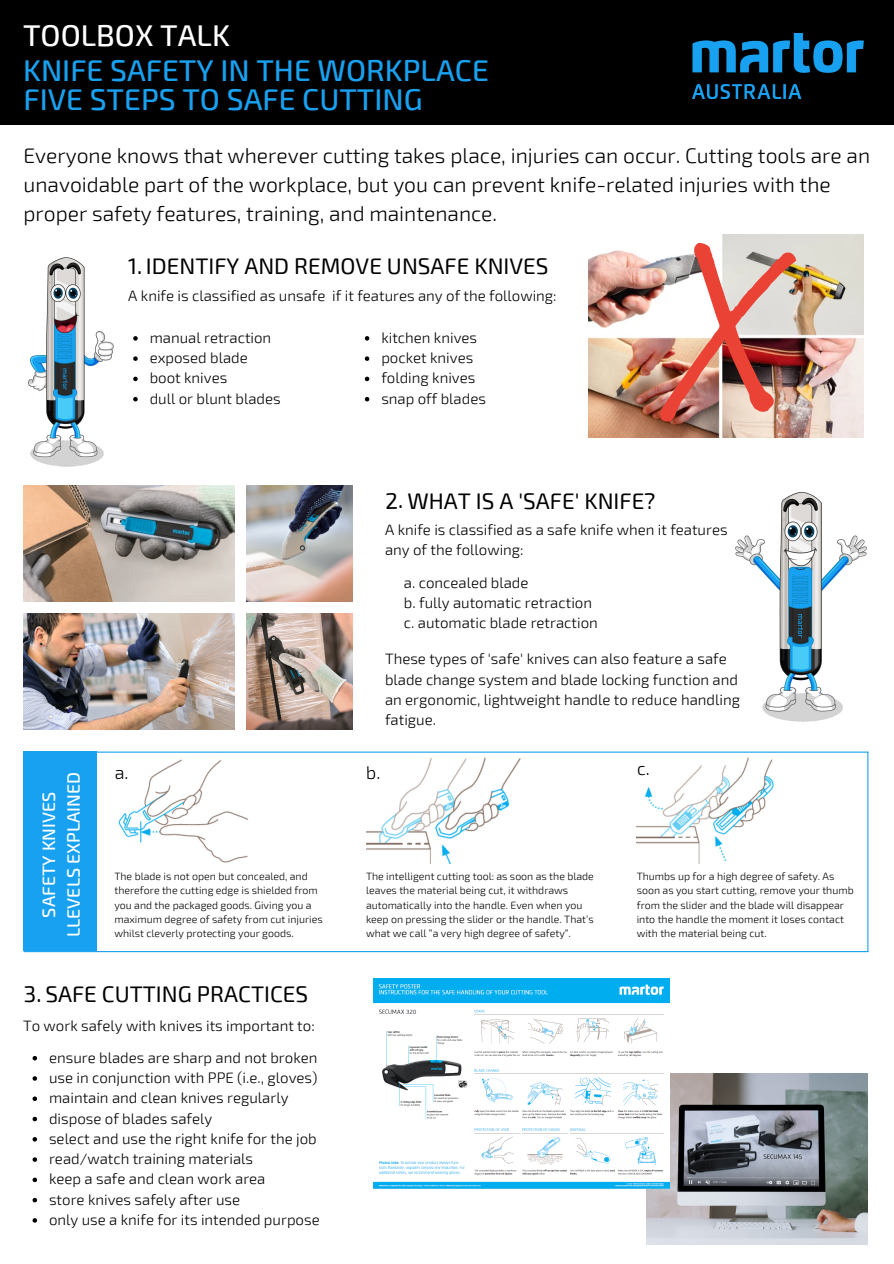
<style>
.page{position:relative;width:894px;height:1264px;background:#fff}
.page>*{position:absolute;margin:0;border:0;box-sizing:border-box;transform-origin:0 0}
.t1{font:500 30px "Exo 2";color:#18a1f0}
.t2{font:500 30px "Exo 2";color:#fff}
.t3{font:22.5px "Exo 2";color:#000}
.t4{font:300 21px/29.2px "Exo 2";color:#000}
.t5{font:500 18px/24.8px "Exo 2";color:#fff;text-align:center}
.t6{font:300 18px "Exo 2";color:#000}
.t7{font:300 15px/20.2px "Exo 2";color:#000}
.t8{font:300 10.65px/14.1px "Exo 2";color:#000}
</style>
<div class="page">
<img style="left:23px;top:486px;width:212px;height:116px">
<img style="left:246px;top:486px;width:106px;height:116px">
<img style="left:23px;top:613px;width:212px;height:116px">
<img style="left:246px;top:613px;width:106px;height:116px">
<div style="left:0;top:0;width:893px;height:125px;background:#000"></div>
<img style="left:692px;top:34px;width:171px;height:64px">
<img style="left:588px;top:235px;width:275px;height:202px">
<img style="left:659px;top:242px;width:137px;height:180px">
<img style="left:735px;top:492px;width:132px;height:230px">
<hr style="left:24px;top:751px;width:843px;height:1px;background:#18a1f0">
<hr style="left:24px;top:951px;width:843px;height:1px;background:#18a1f0">
<div style="left:24px;top:751px;width:73px;height:200px;background:#18a1f0"></div>
<img style="left:118px;top:759px;width:131px;height:104px">
<img style="left:366px;top:757px;width:154px;height:106px">
<img style="left:636px;top:757px;width:136px;height:106px">
<img style="left:28px;top:257px;width:86px;height:210px">
<img style="left:646px;top:1073px;width:221px;height:170px">
<img style="left:373px;top:978px;width:296px;height:210px">
<svg style="left:33px;top:1056px;width:4px;height:4px"></svg>
<svg style="left:33px;top:1076px;width:4px;height:4px"></svg>
<svg style="left:33px;top:1096px;width:4px;height:4px"></svg>
<svg style="left:33px;top:1116px;width:4px;height:5px"></svg>
<svg style="left:33px;top:1137px;width:4px;height:4px"></svg>
<svg style="left:33px;top:1157px;width:4px;height:4px"></svg>
<svg style="left:33px;top:1177px;width:4px;height:5px"></svg>
<svg style="left:33px;top:1197px;width:4px;height:5px"></svg>
<svg style="left:33px;top:1218px;width:4px;height:4px"></svg>
<svg style="left:133px;top:336px;width:5px;height:4px"></svg>
<svg style="left:133px;top:356px;width:5px;height:5px"></svg>
<svg style="left:133px;top:376px;width:5px;height:5px"></svg>
<svg style="left:133px;top:397px;width:5px;height:4px"></svg>
<svg style="left:365px;top:336px;width:4px;height:4px"></svg>
<svg style="left:365px;top:356px;width:4px;height:5px"></svg>
<svg style="left:365px;top:376px;width:4px;height:5px"></svg>
<svg style="left:365px;top:397px;width:4px;height:4px"></svg>
<hr style="left:867px;top:752px;width:1px;height:199px;background:#18a1f0">
<svg style="left:367px;top:766px;width:12px;height:13px"></svg>
<svg style="left:637px;top:765px;width:11px;height:10px"></svg>
<p class="t2" style="left:23px;top:16px;width:208px">TOOLBOX TALK</p>
<p class="t1" style="left:23px;top:51px;width:467px">KNIFE SAFETY IN THE WORKPLACE</p>
<p class="t1" style="left:24px;top:80px;width:400px">FIVE STEPS TO SAFE CUTTING</p>
<p class="t4" style="left:24px;top:140px;width:847px">Everyone knows that wherever cutting takes place, injuries can occur. Cutting tools are an unavoidable part of the workplace, but you can prevent knife-related injuries with the proper safety features, training, and maintenance.</p>
<p class="t3" style="left:128px;top:251px;width:421px">1. IDENTIFY AND REMOVE UNSAFE KNIVES</p>
<p class="t7" style="left:128px;top:285px;width:429px">A knife is classified as unsafe if it features any of the following:</p>
<p class="t7" style="left:150px;top:327px;width:123px">manual retraction</p>
<p class="t7" style="left:150px;top:347px;width:99px">exposed blade</p>
<p class="t7" style="left:150px;top:367px;width:79px">boot knives</p>
<p class="t7" style="left:150px;top:387px;width:132px">dull or blunt blades</p>
<p class="t5" style="left:35px;top:937px;width:167px;rotate:-90deg">SAFETY KNIVES<br>LLEVELS EXPLAINED</p>
<p class="t6" style="left:115px;top:761px;width:15px">a.</p>
<p class="t8" style="left:114px;top:869px;width:210px">The blade is not open but concealed, and therefore the cutting edge is shielded from you and the packaged goods. Giving you a maximum degree of safety from cut injuries whilst cleverly protecting your goods.</p>
<p class="t3" style="left:45px;top:979px;width:264px">SAFE CUTTING PRACTICES</p>
<p class="t7" style="left:23px;top:1015px;width:293px">To work safely with knives its important to:</p>
<p class="t7" style="left:49px;top:1046px;width:270px">ensure blades are sharp and not broken</p>
<p class="t7" style="left:49px;top:1066px;width:270px">use in conjunction with PPE (i.e., gloves)</p>
<p class="t7" style="left:49px;top:1087px;width:241px">maintain and clean knives regularly</p>
<p class="t7" style="left:49px;top:1107px;width:165px">dispose of blades safely</p>
<p class="t7" style="left:49px;top:1127px;width:269px">select and use the right knife for the job</p>
<p class="t7" style="left:49px;top:1147px;width:205px">read/watch training materials</p>
<p class="t7" style="left:49px;top:1168px;width:218px">keep a safe and clean work area</p>
<p class="t7" style="left:49px;top:1188px;width:192px">store knives safely after use</p>
<p class="t7" style="left:49px;top:1208px;width:272px">only use a knife for its intended purpose</p>
<p class="t7" style="left:381px;top:327px;width:97px">kitchen knives</p>
<p class="t7" style="left:381px;top:347px;width:93px">pocket knives</p>
<p class="t7" style="left:381px;top:367px;width:95px">folding knives</p>
<p class="t7" style="left:381px;top:387px;width:106px">snap off blades</p>
<p class="t3" style="left:407px;top:486px;width:250px">WHAT IS A 'SAFE' KNIFE?</p>
<p class="t7" style="left:385px;top:518px;width:344px">A knife is classified as a safe knife when it features any of the following:</p>
<p class="t7" style="left:404px;top:571px;width:126px">a. concealed blade</p>
<p class="t7" style="left:404px;top:591px;width:190px">b. fully automatic retraction</p>
<p class="t7" style="left:404px;top:612px;width:195px">c. automatic blade retraction</p>
<p class="t7" style="left:385px;top:648px;width:356px">These types of 'safe' knives can also feature a safe blade change system and blade locking function and an ergonomic, lightweight handle to reduce handling fatigue.</p>
<p class="t8" style="left:366px;top:869px;width:229px">The intelligent cutting tool: as soon as the blade leaves the material being cut, it withdraws automatically into the handle. Even when you keep on pressing the slider or the handle. That‘s what we call “a very high degree of safety“.</p>
<p class="t8" style="left:636px;top:869px;width:218px">Thumbs up for a high degree of safety. As soon as you start cutting, remove your thumb from the slider and the blade will disappear into the handle the moment it loses contact with the material being cut.</p>
</div>
